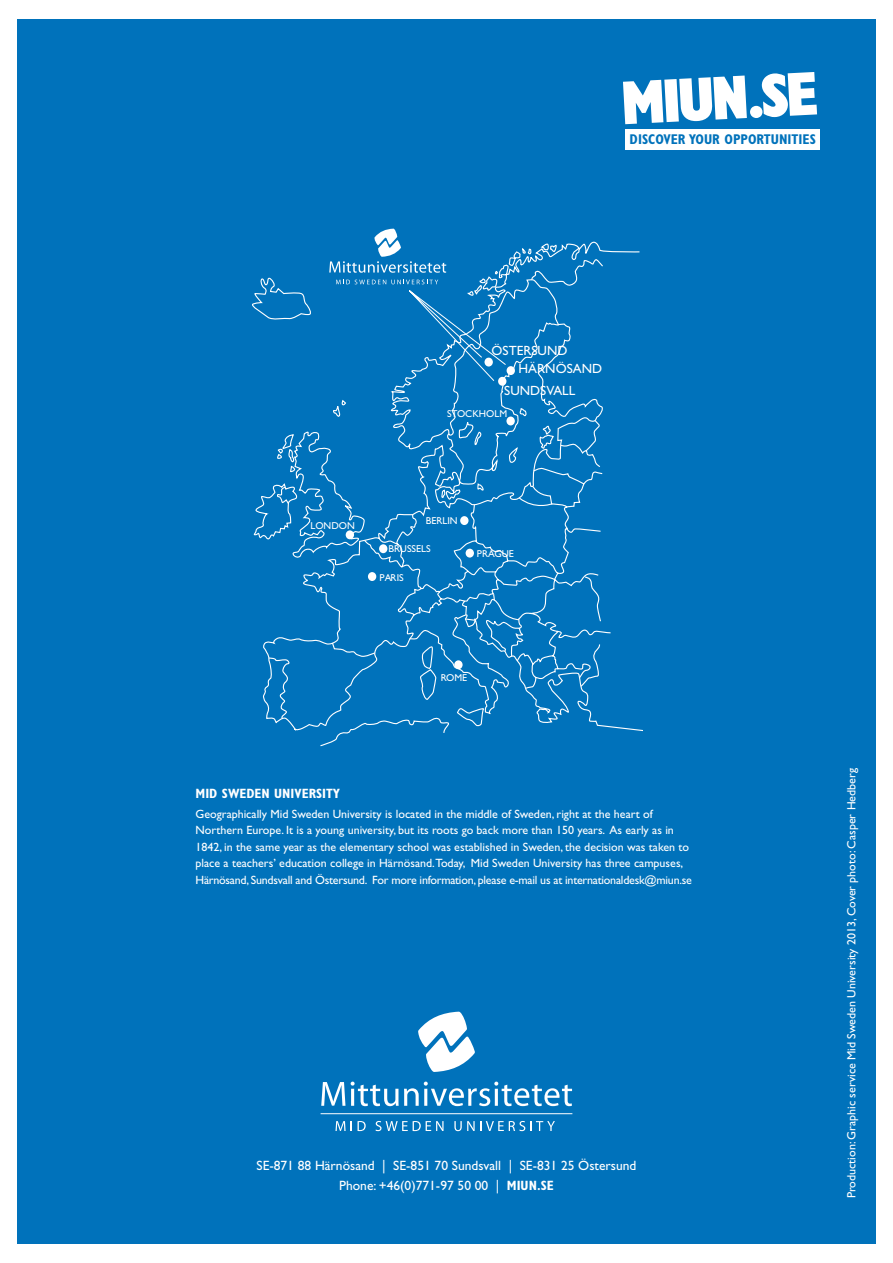
<style>
.page{position:relative;width:893px;height:1263px;background:#fff}
.page>*{position:absolute;margin:0;border:0;box-sizing:border-box;transform-origin:0 0}
.t1{font:700 condensed 14.25px "Gill Sans Std";color:#0072bb}
.t2{font:13.5px/19.5px "Gill Sans Std";color:#fff;text-align:center}
.t3{font:700 condensed 13.5px "Gill Sans Std";color:#fff}
.t4{font:13.35px/18.5px "Gill Sans Std";color:#fff}
.t5{font:12px/16.5px "Gill Sans Std";color:#fff}
.t6{font:10.05px "Gill Sans Std";color:#fff}
.s1{font-weight:700;font-stretch:condensed}
</style>
<div class="page">
<div style="left:17px;top:19px;width:859px;height:1225px;background:#0072bb"></div>
<svg style="left:418px;top:1011px;width:57px;height:61px"></svg>
<svg style="left:321px;top:1082px;width:24px;height:24px"></svg>
<svg style="left:351px;top:1081px;width:221px;height:25px"></svg>
<hr style="left:321px;top:1113px;width:251px;height:1px;background:#fff">
<svg style="left:335px;top:1121px;width:17px;height:10px"></svg>
<svg style="left:358px;top:1121px;width:8px;height:10px"></svg>
<svg style="left:375px;top:1121px;width:68px;height:10px"></svg>
<svg style="left:454px;top:1121px;width:101px;height:10px"></svg>
<div style="left:625px;top:129px;width:195px;height:20px;background:#fff"></div>
<svg style="left:623px;top:72px;width:194px;height:52px"></svg>
<svg style="left:274px;top:241px;width:368px;height:506px"></svg>
<svg style="left:252px;top:259px;width:360px;height:461px"></svg>
<div style="left:507px;top:366px;width:8px;height:9px;background:#fff;border-radius:50%"></div>
<div style="left:498px;top:377px;width:8px;height:9px;background:#fff;border-radius:50%"></div>
<svg style="left:409px;top:290px;width:97px;height:91px"></svg>
<div style="left:454px;top:660px;width:9px;height:9px;background:#fff;border-radius:50%"></div>
<svg style="left:492px;top:593px;width:32px;height:36px"></svg>
<div style="left:466px;top:549px;width:8px;height:9px;background:#fff;border-radius:50%"></div>
<svg style="left:584px;top:576px;width:19px;height:46px"></svg>
<svg style="left:580px;top:643px;width:21px;height:44px"></svg>
<svg style="left:329px;top:229px;width:117px;height:44px"></svg>
<p class="t1" style="left:630px;top:131px;width:188px">DISCOVER YOUR OPPORTUNITIES</p>
<p class="t4" style="left:519px;top:341px;width:85px;text-indent:-27px">ÖSTERSUND<br>HÄRNÖSAND</p>
<p class="t4" style="left:504px;top:381px;width:73px">SUNDSVALL</p>
<p class="t6" style="left:447px;top:408px;width:62px">STOCKHOLM</p>
<p class="t6" style="left:310px;top:520px;width:46px">LONDON</p>
<p class="t6" style="left:426px;top:515px;width:33px">BERLIN</p>
<p class="t6" style="left:388px;top:542px;width:44px">BRUSSELS</p>
<p class="t6" style="left:380px;top:572px;width:26px">PARIS</p>
<p class="t6" style="left:477px;top:548px;width:39px">PRAGUE</p>
<p class="t6" style="left:441px;top:672px;width:28px">ROME</p>
<p class="t3" style="left:196px;top:785px;width:146px">MID SWEDEN UNIVERSITY</p>
<p class="t5" style="left:196px;top:805px;width:498px">Geographically Mid Sweden University is located in the middle of Sweden, right at the heart of Northern Europe. It is a young university, but its roots go back more than 150 years. As early as in 1842, in the same year as the elementary school was established in Sweden, the decision was taken to place a teachers’ education college in Härnösand.Today, Mid Sweden University has three campuses, Härnösand, Sundsvall and Östersund. For more information, please e-mail us at internationaldesk@miun.se</p>
<p class="t2" style="left:256px;top:1156px;width:381px">SE-871 88 Härnösand | SE-851 70 Sundsvall | SE-831 25 Östersund<br>Phone: +46(0)771-97 50 00 | <span class="s1">MIUN.SE</span></p>
<p class="t5" style="left:843px;top:1198px;width:431px;rotate:-90deg">Production: Graphic service Mid Sweden University 2013, Cover photo: Casper Hedberg</p>
</div>
